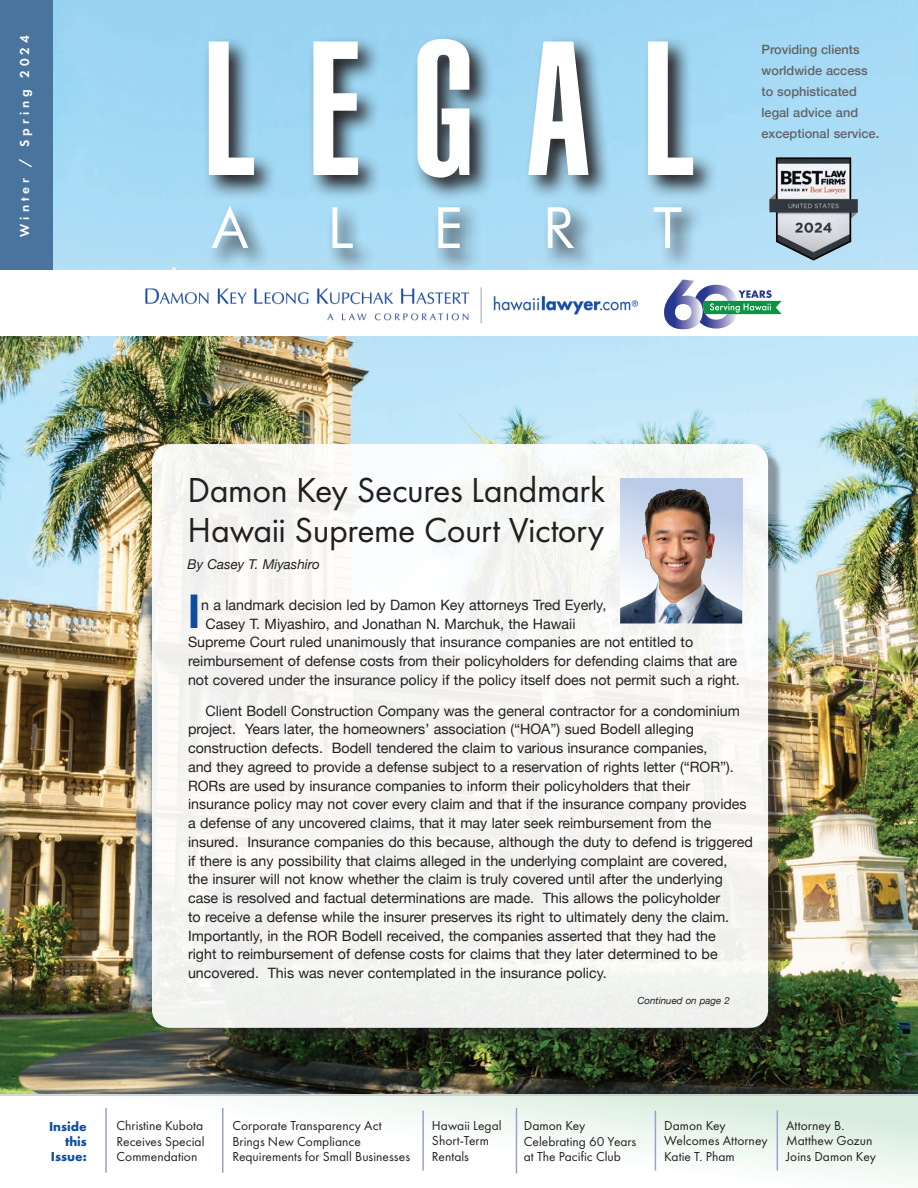
<style>
.page{position:relative;width:918px;height:1188px;background:#fff}
.page>*{position:absolute;margin:0;border:0;box-sizing:border-box;transform-origin:0 0}
.t1{font:700 condensed 46.5px "Helvetica Neue";color:#0d4da1}
.t2{font:36px "Futura PT";letter-spacing:-.015em;color:#231f20}
.t3{font:14.25px/18.8px "Helvetica Neue";color:#231f20}
.t4{font:13.5px/15.8px "Futura PT";color:#231f20}
.t5{font:italic 13.5px "Helvetica Neue";color:#231f20}
.t6{font:600 13.5px "Futura PT";letter-spacing:.295em;color:#fff}
.t7{font:700 13.5px "Futura PT";color:#0d4da1}
.t8{font:500 12.75px "Helvetica Neue";color:#636366}
.t9{font:italic 9.75px "Helvetica Neue";color:#231f20}
</style>
<div class="page">
<img style="left:0;top:0;width:918px;height:1094px">
<svg style="left:222px;top:1096px;width:696px;height:86px"></svg>
<div style="left:0;top:0;width:53px;height:270px;background:#48749d"></div>
<hr style="left:422px;top:1111px;width:2px;height:59px;background:#99a1d0">
<hr style="left:0;top:1094px;width:918px;height:2px;background:#c7c8ca">
<hr style="left:222px;top:1108px;width:2px;height:65px;background:#99a1d0">
<hr style="left:105px;top:1108px;width:2px;height:65px;background:#99a1d0">
<hr style="left:516px;top:1108px;width:1px;height:65px;background:#99a1d0">
<div style="left:0;top:271px;width:918px;height:65px;background:#fff"></div>
<svg style="left:203px;top:34px;width:515px;height:237px;fill:#a7d9f4"></svg>
<svg style="left:209px;top:39px;width:484px;height:139px"></svg>
<svg style="left:211px;top:206px;width:471px;height:42px"></svg>
<img style="left:145px;top:288px;width:325px;height:33px">
<img style="left:493px;top:295px;width:146px;height:20px">
<hr style="left:481px;top:287px;width:1px;height:36px;background:#a8a9ad">
<img style="left:769px;top:157px;width:89px;height:104px">
<svg style="left:664px;top:280px;width:118px;height:49px"></svg>
<hr style="left:655px;top:1111px;width:1px;height:59px;background:#99a1d0">
<hr style="left:777px;top:1111px;width:1px;height:59px;background:#99a1d0">
<div style="left:157px;top:449px;width:625px;height:593px;background:#231f20;opacity:.45"></div>
<div style="left:152px;top:444px;width:616px;height:584px;background:#f6f6f2;border-radius:18px"></div>
<div style="left:620px;top:478px;width:123px;height:146px;background:#bacce8"></div>
<img style="left:620px;top:489px;width:122px;height:135px">
<p class="t6" style="left:16px;top:237px;width:203px;rotate:-90deg">Winter / Spring 2024</p>
<p class="t8" style="left:762px;top:39px;width:100px">Providing clients</p>
<p class="t8" style="left:762px;top:60px;width:108px">worldwide access</p>
<p class="t8" style="left:762px;top:81px;width:97px">to sophisticated</p>
<p class="t8" style="left:762px;top:102px;width:98px">legal advice and</p>
<p class="t8" style="left:762px;top:123px;width:119px">exceptional service.</p>
<p class="t2" style="left:188px;top:469px;width:419px">Damon Key Secures Landmark</p>
<p class="t2" style="left:188px;top:509px;width:418px">Hawaii Supreme Court Victory</p>
<p class="t5" style="left:188px;top:555px;width:134px">By Casey T. Miyashiro</p>
<p class="t1" style="left:188px;top:573px;width:13px">I</p>
<p class="t3" style="left:201px;top:596px;width:407px">n a landmark decision led by Damon Key attorneys Tred Eyerly,</p>
<p class="t3" style="left:205px;top:615px;width:372px">Casey T. Miyashiro, and Jonathan N. Marchuk, the Hawaii</p>
<p class="t3" style="left:188px;top:634px;width:507px">Supreme Court ruled unanimously that insurance companies are not entitled to</p>
<p class="t3" style="left:188px;top:652px;width:551px">reimbursement of defense costs from their policyholders for defending claims that are</p>
<p class="t3" style="left:188px;top:671px;width:553px">not covered under the insurance policy if the policy itself does not permit such a right.</p>
<p class="t3" style="left:188px;top:702px;width:553px;text-indent:17px">Client Bodell Construction Company was the general contractor for a condominium project. Years later, the homeowners’ association (“HOA”) sued Bodell alleging</p>
<p class="t3" style="left:188px;top:739px;width:521px">construction defects. Bodell tendered the claim to various insurance companies,</p>
<p class="t3" style="left:188px;top:758px;width:547px">and they agreed to provide a defense subject to a reservation of rights letter (“ROR”).<br>RORs are used by insurance companies to inform their policyholders that their</p>
<p class="t3" style="left:188px;top:796px;width:560px">insurance policy may not cover every claim and that if the insurance company provides</p>
<p class="t3" style="left:188px;top:814px;width:566px">a defense of any uncovered claims, that it may later seek reimbursement from the insured. Insurance companies do this because, although the duty to defend is triggered if there is any possibility that claims alleged in the underlying complaint are covered,</p>
<p class="t3" style="left:188px;top:871px;width:537px">the insurer will not know whether the claim is truly covered until after the underlying</p>
<p class="t3" style="left:188px;top:889px;width:534px">case is resolved and factual determinations are made. This allows the policyholder</p>
<p class="t3" style="left:188px;top:908px;width:543px">to receive a defense while the insurer preserves its right to ultimately deny the claim.<br>Importantly, in the ROR Bodell received, the companies asserted that they had the</p>
<p class="t3" style="left:188px;top:946px;width:531px">right to reimbursement of defense costs for claims that they later determined to be uncovered. This was never contemplated in the insurance policy.</p>
<p class="t9" style="left:638px;top:994px;width:94px">Continued on page 2</p>
<p class="t7" style="left:49px;top:1118px;width:39px">Inside</p>
<p class="t7" style="left:65px;top:1133px;width:23px">this</p>
<p class="t7" style="left:51px;top:1148px;width:37px">Issue:</p>
<p class="t4" style="left:432px;top:1117px;width:71px">Hawaii Legal<br>Short-Term<br>Rentals</p>
<p class="t4" style="left:117px;top:1117px;width:90px;text-align:justify">Christine Kubota Receives Special Commendation</p>
<p class="t4" style="left:232px;top:1117px;width:179px">Corporate Transparency Act<br>Brings New Compliance<br>Requirements for Small Businesses</p>
<p class="t4" style="left:524px;top:1117px;width:114px">Damon Key<br>Celebrating 60 Years</p>
<p class="t4" style="left:524px;top:1149px;width:99px">at The Pacific Club</p>
<p class="t4" style="left:664px;top:1117px;width:105px">Damon Key<br>Welcomes Attorney<br>Katie T. Pham</p>
<p class="t4" style="left:786px;top:1117px;width:91px">Attorney B.<br>Matthew Gozun<br>Joins Damon Key</p>
</div>
